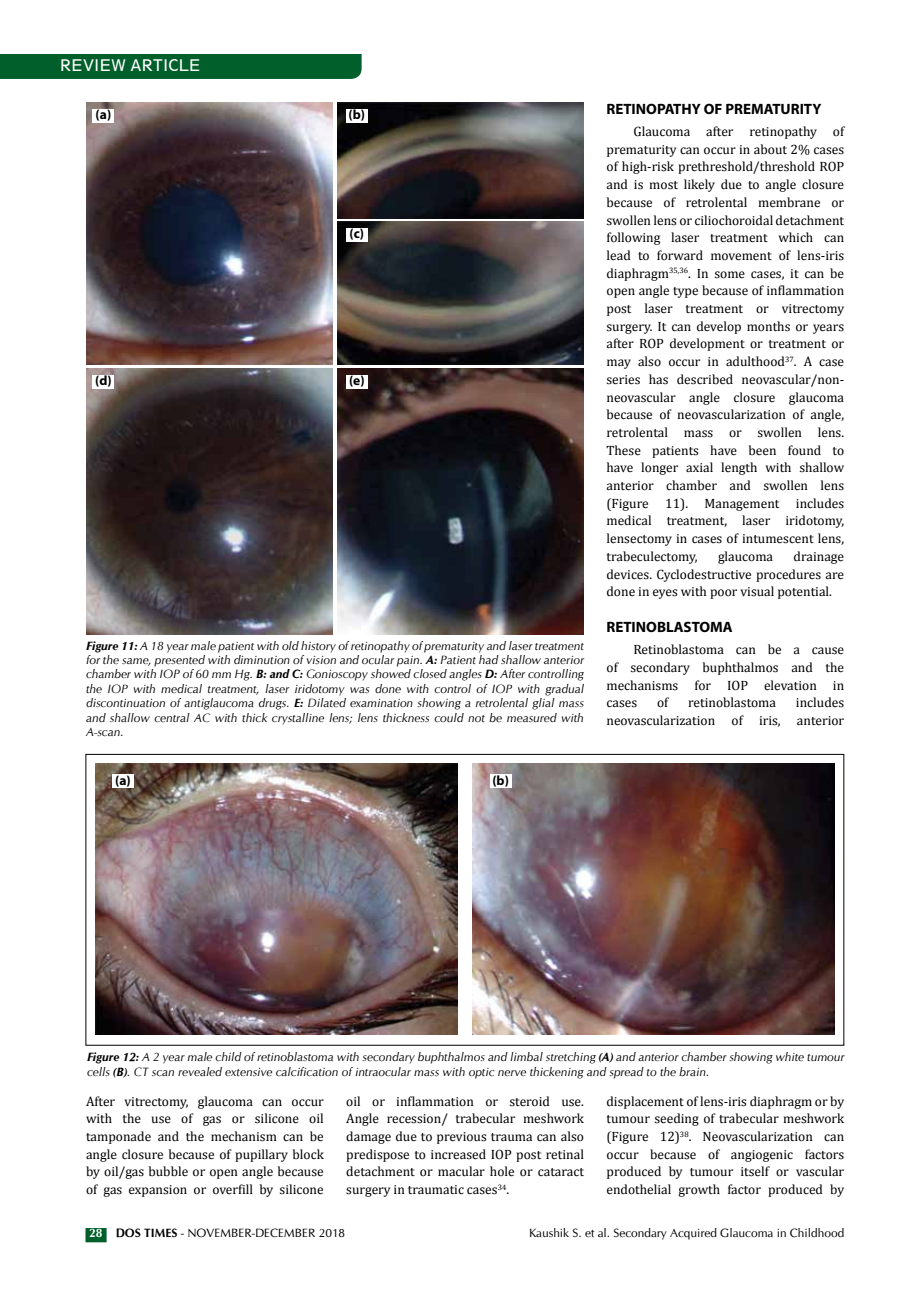
<style>
.page{position:relative;width:918px;height:1296px;background:#fff}
.page>*{position:absolute;margin:0;border:0;box-sizing:border-box;transform-origin:0 0}
.t1{font:700 15px "Myriad";color:#000}
.t2{font:condensed 15px "Geometric 212 BT";color:#fff}
.t3{font:13.5px/17.7px "Cambria";color:#000;text-align:justify}
.t4{font:700 13.5px "Myriad";color:#000}
.t5{font:italic 12px/14.4px "CG Omega";color:#000;text-align:justify}
.t6{font:12px "CG Omega";color:#000}
.s1{font-weight:700}
.s2{font-weight:700;color:#fff}
</style>
<div class="page">
<div style="left:86px;top:1228px;width:21px;height:14px;background:#005f2a"></div>
<div style="left:0;top:54px;width:362px;height:25px;background:#005f2a"></div>
<img style="left:86px;top:103px;width:247px;height:261px">
<img style="left:337px;top:103px;width:247px;height:115px">
<img style="left:337px;top:222px;width:247px;height:142px">
<img style="left:86px;top:369px;width:247px;height:265px">
<img style="left:337px;top:369px;width:247px;height:265px">
<img style="left:96px;top:764px;width:361px;height:270px">
<img style="left:473px;top:764px;width:361px;height:270px">
<div style="left:93px;top:109px;width:21px;height:14px;background:#fff"></div>
<div style="left:346px;top:109px;width:21px;height:14px;background:#fff"></div>
<div style="left:346px;top:228px;width:21px;height:14px;background:#fff"></div>
<div style="left:93px;top:375px;width:21px;height:13px;background:#fff"></div>
<div style="left:346px;top:375px;width:21px;height:13px;background:#fff"></div>
<div style="left:112px;top:775px;width:21px;height:13px;background:#fff"></div>
<div style="left:490px;top:775px;width:21px;height:13px;background:#fff"></div>
<p class="t2" style="left:60px;top:56px;width:142px">REVIEW ARTICLE</p>
<p class="t4" style="left:96px;top:108px;width:17px">(a)</p>
<p class="t4" style="left:349px;top:108px;width:18px">(b)</p>
<p class="t4" style="left:350px;top:227px;width:16px">(c)</p>
<p class="t4" style="left:95px;top:373px;width:18px">(d)</p>
<p class="t4" style="left:349px;top:373px;width:17px">(e)</p>
<p class="t5" style="left:86px;top:638px;width:499px"><span class="s1">Figure 11:</span> A 18 year male patient with old history of retinopathy of prematurity and laser treatment for the same, presented with diminution of vision and ocular pain. <span class="s1">A:</span> Patient had shallow anterior chamber with IOP of 60 mm Hg. <span class="s1">B: and C:</span> Gonioscopy showed closed angles <span class="s1">D:</span> After controlling the IOP with medical treatment, laser iridotomy was done with control of IOP with gradual discontinuation of antiglaucoma drugs. <span class="s1">E:</span> Dilated examination showing a retrolental glial mass and shallow central AC with thick crystalline lens; lens thickness could not be measured with A-scan.</p>
<p class="t4" style="left:115px;top:773px;width:17px">(a)</p>
<p class="t4" style="left:492px;top:773px;width:18px">(b)</p>
<p class="t1" style="left:606px;top:101px;width:40px">RETINOPAT</p>
<p class="t1" style="left:681px;top:101px;width:72px">HY OF PREMATU</p>
<p class="t1" style="left:791px;top:101px;width:32px">RITY</p>
<p class="t3" style="left:606px;top:123px;width:239px;text-indent:27px">Glaucoma after retinopathy of prematurity can occur in about 2% cases of high-risk prethreshold/threshold ROP and is most likely due to angle closure because of retrolental membrane or swollen lens or ciliochoroidal detachment following laser treatment which can lead to forward movement of lens-iris diaphragm<sup>35,36</sup>. In some cases, it can be open angle type because of inflammation post laser treatment or vitrectomy surgery. It can develop months or years after ROP development or treatment or may also occur in adulthood<sup>37</sup>. A case series has described neovascular/non&shy;neovascular angle closure glaucoma because of neovascularization of angle, retrolental mass or swollen lens.<br>These patients have been found to have longer axial length with shallow anterior chamber and swollen lens (Figure 11). Management includes medical treatment, laser iridotomy, lensectomy in cases of intumescent lens, trabeculectomy,</p>
<p class="t3" style="left:607px;top:547px;width:239px;text-indent:187px">drainage devices. Cyclodestructive procedures are done in eyes with poor visual potential.</p>
<p class="t1" style="left:606px;top:619px;width:70px">RETINOBLASTOMA</p>
<p class="t3" style="left:606px;top:641px;width:239px;text-indent:27px">Retinoblastoma can be a cause of secondary buphthalmos and the mechanisms for IOP elevation in cases</p>
<p class="t3" style="left:718px;top:547px;width:57px">glaucoma</p>
<p class="t3" style="left:657px;top:694px;width:13px">of</p>
<p class="t3" style="left:688px;top:694px;width:89px">retinoblastoma</p>
<p class="t3" style="left:606px;top:694px;width:239px;text-align:right">includes<br>neovascularization of iris, anterior</p>
<p class="t5" style="left:87px;top:1050px;width:759px"><span class="s1">Figure 12:</span> A 2 year male child of retinoblastoma with secondary buphthalmos and limbal stretching <span class="s1">(A)</span> and anterior chamber showing white tumour cells <span class="s1">(B)</span>. CT scan revealed extensive calcification of intraocular mass with optic nerve thickening and spread to the brain.</p>
<p class="t3" style="left:606px;top:1092px;width:239px">displacement of lens-iris diaphragm or by tumour seeding of trabecular meshwork (Figure 12)<sup>38</sup>. Neovascularization can occur because of angiogenic factors produced by tumour itself or vascular endothelial growth factor produced by</p>
<p class="t3" style="left:86px;top:1092px;width:239px">After vitrectomy, glaucoma can occur with the use of gas or silicone oil tamponade and the mechanism can be angle closure because of pupillary block by oil/gas bubble or open angle because of gas expansion or overfill by silicone</p>
<p class="t3" style="left:346px;top:1092px;width:239px">oil or inflammation or steroid use.<br>Angle recession/ trabecular meshwork damage due to previous trauma can also predispose to increased IOP post retinal detachment or macular hole or cataract surgery in traumatic cases<sup>34</sup>.</p>
<p class="t6" style="left:89px;top:1226px;width:258px"><span class="s2">28</span> <span class="s1">DOS TIMES</span> - Novemb er-Decemb er 2018</p>
<p class="t6" style="left:529px;top:1226px;width:317px">Kaushik S. et al. Secondary Acquired Glaucoma in Childhood</p>
</div>
